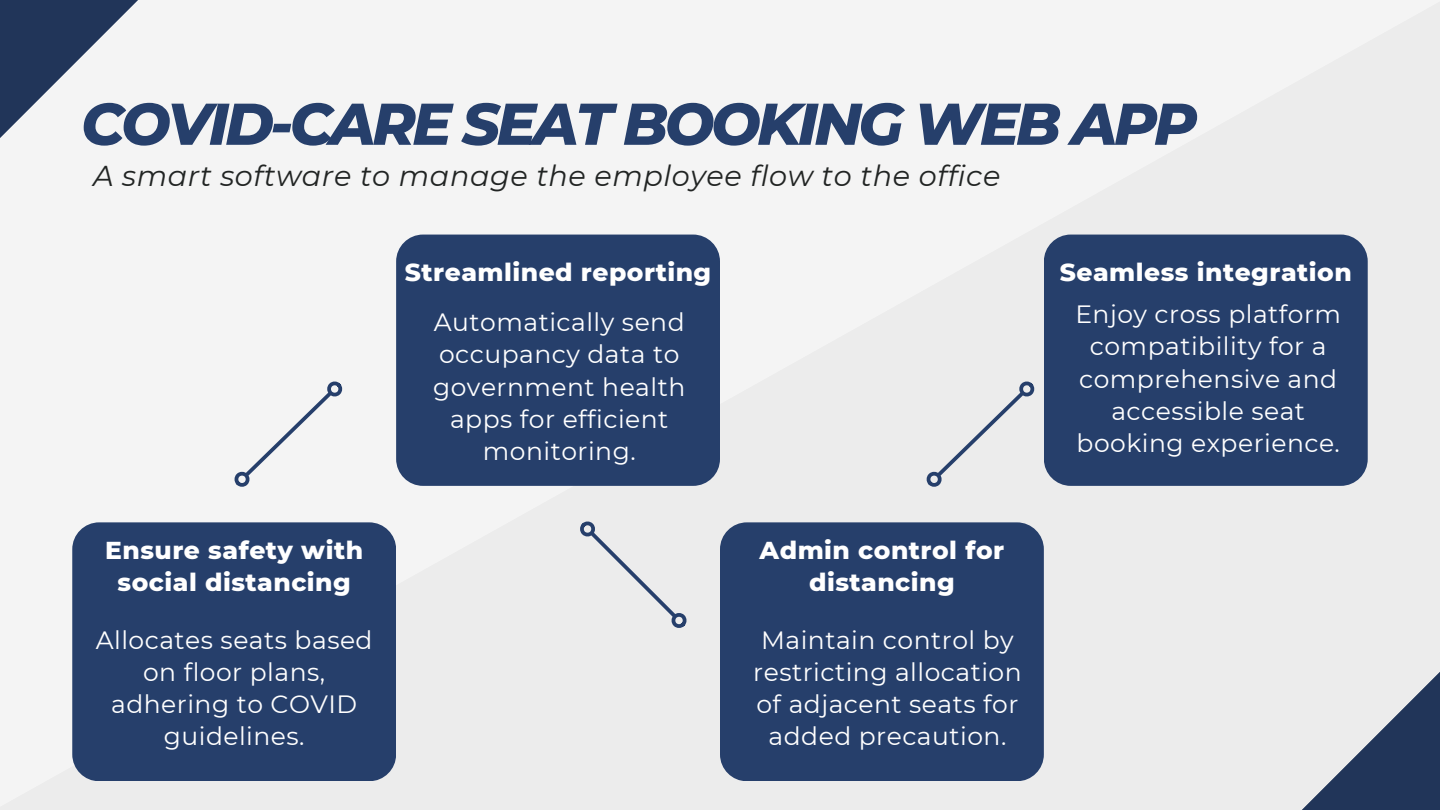
<style>
.page{position:relative;width:1440px;height:810px;background:#f4f4f4}
.page>*{position:absolute;margin:0;border:0;box-sizing:border-box;transform-origin:0 0}
.t1{font:italic 800 58.8px "Montserrat";letter-spacing:-.06em;color:#263f6b}
.t2{font:italic 28.7px "Montserrat";letter-spacing:.02em;color:#212423}
.t3{font:25px/32.2px "Montserrat";letter-spacing:.02em;color:#fff;text-align:center}
.t4{font:800 25px/32.2px "Montserrat";letter-spacing:.02em;color:#fff;text-align:center}
</style>
<div class="page">
<div style="left:72px;top:522px;width:324px;height:259px;background:#263f6b;border-radius:27px"></div>
<div style="left:396px;top:235px;width:324px;height:251px;background:#263f6b;border-radius:27px"></div>
<div style="left:1044px;top:235px;width:324px;height:251px;background:#263f6b;border-radius:27px"></div>
<div style="left:720px;top:522px;width:324px;height:259px;background:#263f6b;border-radius:27px"></div>
<div style="left:229px;top:376px;width:119px;height:117px;background:#f4f4f4"></div>
<div style="left:921px;top:376px;width:119px;height:117px;background:#ececec"></div>
<div style="left:574px;top:516px;width:118px;height:118px;background:#ececec"></div>
<svg style="left:1223px;top:593px;width:217px;height:217px;background:#c2c6ce"></svg>
<svg style="left:0;top:0;width:217px;height:217px;fill:#f4f4f4"></svg>
<p class="t1" style="left:81px;top:88px;width:1118px">COVID-CARE SEAT BOOKING WEB APP</p>
<p class="t2" style="left:93px;top:159px;width:909px">A smart software to manage the employee flow to the office</p>
<p class="t4" style="left:405px;top:256px;width:308px">Streamlined reporting</p>
<p class="t4" style="left:1060px;top:256px;width:293px">Seamless integration</p>
<p class="t4" style="left:105px;top:534px;width:259px">Ensure safety with social distancing</p>
<h1 class="t3" style="left:96px;top:623px;width:278px">Allocates seats based on floor plans, adhering to COVID guidelines.</h1>
<h2 class="t3" style="left:433px;top:306px;width:254px">Automatically send occupancy data to government health apps for efficient monitoring.</h2>
<p class="t3" style="left:1075px;top:298px;width:267px">Enjoy cross platform compatibility for a comprehensive and accessible seat booking experience.</p>
<p class="t4" style="left:760px;top:534px;width:246px">Admin control for distancing</p>
<p class="t3" style="left:753px;top:623px;width:270px">Maintain control by restricting allocation of adjacent seats for added precaution.</p>
</div>
